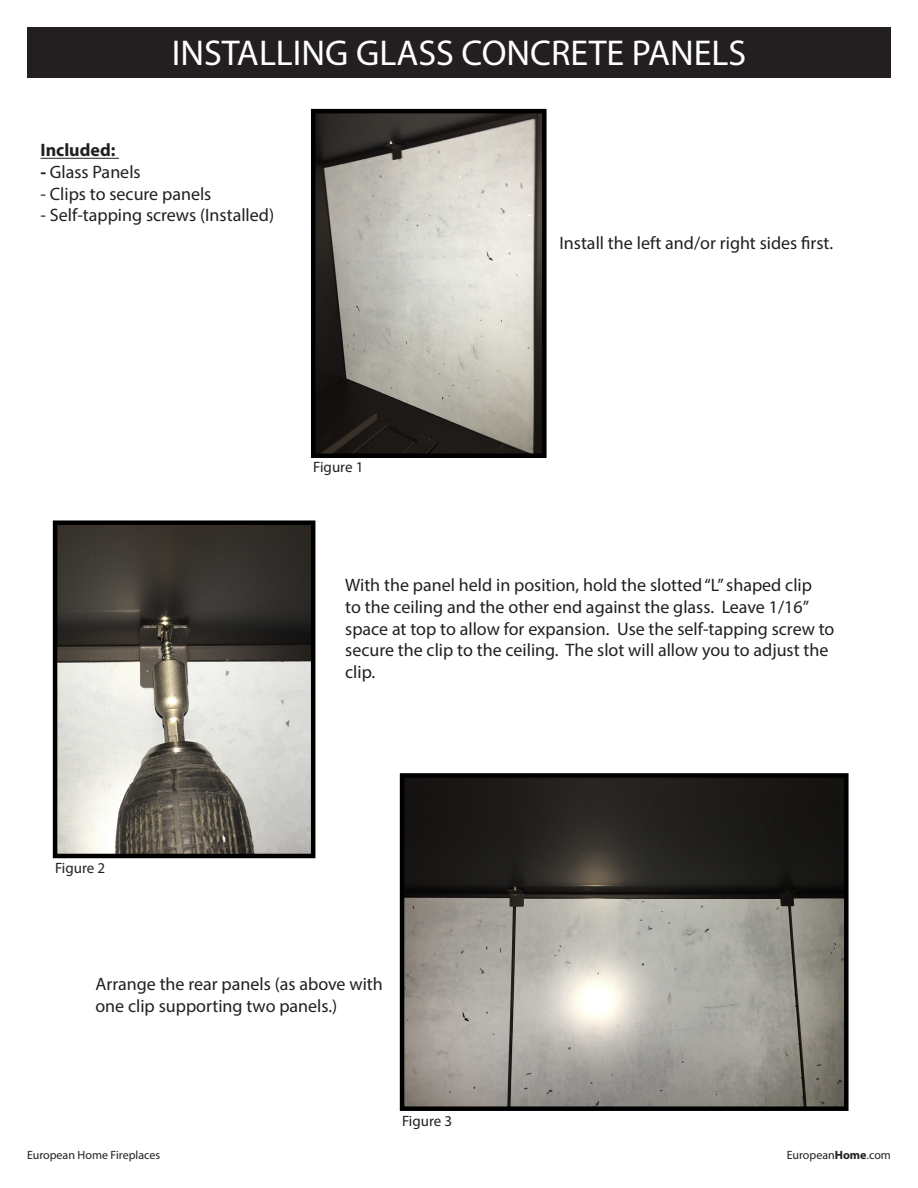
<style>
.page{position:relative;width:918px;height:1188px;background:#fff}
.page>*{position:absolute;margin:0;border:0;box-sizing:border-box;transform-origin:0 0}
.t1{font:36px "Myriad Pro";color:#fff}
.t2{font:18px/21.6px "Myriad Pro";color:#231f20}
.t3{font:700 18px "Myriad Pro";color:#231f20}
.t4{font:15px "Myriad Pro";color:#231f20}
.t5{font:12px "Myriad Pro";color:#231f20}
.s1{font-weight:700}
</style>
<div class="page">
<div style="left:27px;top:27px;width:864px;height:51px;background:#231f20"></div>
<hr style="left:40px;top:158px;width:79px;height:1px;background:#231f20">
<img style="left:405px;top:778px;width:439px;height:328px">
<img style="left:316px;top:114px;width:226px;height:339px">
<div style="left:311px;top:109px;width:236px;height:349px;border:4px solid #000"></div>
<img style="left:58px;top:525px;width:252px;height:328px">
<div style="left:53px;top:520px;width:262px;height:338px;border:4px solid #000"></div>
<div style="left:400px;top:773px;width:449px;height:338px;border:4px solid #000"></div>
<h1 class="t1" style="left:172px;top:31px;width:576px">INSTALLING GLASS CONCRETE PANELS</h1>
<p class="t3" style="left:40px;top:139px;width:76px">Included:</p>
<p class="t2" style="left:40px;top:161px;width:102px"><span class="s1">-</span> Glass Panels</p>
<p class="t2" style="left:40px;top:183px;width:172px">- Clips to secure panels</p>
<p class="t2" style="left:40px;top:204px;width:235px">- Self-tapping screws (Installed)</p>
<p class="t2" style="left:559px;top:232px;width:275px">Install the left and/or right sides first.</p>
<p class="t4" style="left:55px;top:859px;width:52px">Figure 2</p>
<p class="t4" style="left:313px;top:458px;width:52px">Figure 1</p>
<p class="t2" style="left:345px;top:574px;width:491px">With the panel held in position, hold the slotted “L” shaped clip<br>to the ceiling and the other end against the glass. Leave 1/16” space at top to allow for expansion. Use the self-tapping screw to secure the clip to the ceiling. The slot will allow you to adjust the clip.</p>
<p class="t2" style="left:95px;top:973px;width:289px">Arrange the rear panels (as above with one clip supporting two panels.)</p>
<p class="t4" style="left:402px;top:1112px;width:52px">Figure 3</p>
<p class="t5" style="left:27px;top:1148px;width:135px">European Home Fireplaces</p>
<p class="t5" style="left:787px;top:1148px;width:106px">European<span class="s1">Home</span>.com</p>
</div>
